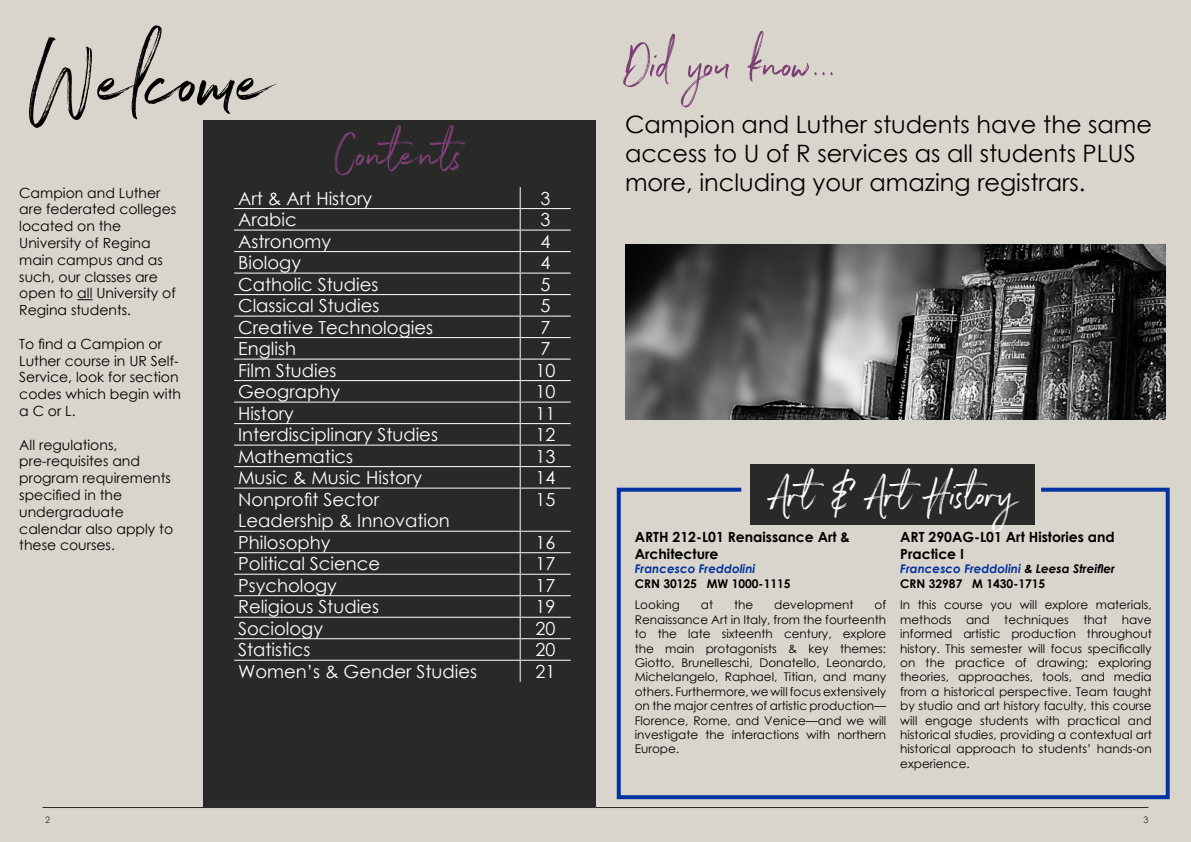
<style>
.page{position:relative;width:1191px;height:842px;background:#dad5cc}
.page>*{position:absolute;margin:0;border:0;box-sizing:border-box;transform-origin:0 0}
.t1{font:100px "Northwell Alt";color:#000}
.t2{font:54px "Northwell Alt";color:#7b3f75}
.t3{font:48px "Northwell Alt";color:#fff}
.t4{font:24px/28.8px "Century Gothic";color:#000}
.t5{font:18px/21.6px "Century Gothic";color:#fff}
.t6{font:14px/16.8px "Century Gothic";color:#000}
.t7{font:700 14px/16.8px "Century Gothic";color:#000}
.t8{font:12px/14.4px "Century Gothic";color:#000;text-align:justify}
.t9{font:italic 700 12px/14.4px "Century Gothic";color:#0033a1}
.t10{font:700 12px "Century Gothic";color:#000}
.t11{font:9px "Century Gothic";color:#292927}
.s1{color:#000}
.s2{font-style:normal;color:#000}
</style>
<div class="page">
<svg style="left:77px;top:299px;width:15px;height:1px"></svg>
<div style="left:751px;top:464px;width:284px;height:60px;background:#292927"></div>
<svg style="left:616px;top:486px;width:554px;height:314px"></svg>
<div style="left:203px;top:120px;width:392px;height:687px;background:#292927"></div>
<hr style="left:43px;top:807px;width:552px;height:1px;background:#292927">
<hr style="left:595px;top:807px;width:553px;height:1px;background:#292927">
<hr style="left:234px;top:208px;width:286px;height:1px;background:#fff">
<hr style="left:520px;top:208px;width:51px;height:1px;background:#fff">
<hr style="left:234px;top:230px;width:286px;height:1px;background:#fff">
<hr style="left:520px;top:230px;width:51px;height:1px;background:#fff">
<hr style="left:234px;top:251px;width:286px;height:1px;background:#fff">
<hr style="left:520px;top:251px;width:51px;height:1px;background:#fff">
<hr style="left:234px;top:273px;width:286px;height:1px;background:#fff">
<hr style="left:520px;top:273px;width:51px;height:1px;background:#fff">
<hr style="left:234px;top:294px;width:286px;height:1px;background:#fff">
<hr style="left:520px;top:294px;width:51px;height:1px;background:#fff">
<hr style="left:234px;top:316px;width:286px;height:1px;background:#fff">
<hr style="left:520px;top:316px;width:51px;height:1px;background:#fff">
<hr style="left:234px;top:337px;width:286px;height:1px;background:#fff">
<hr style="left:520px;top:337px;width:51px;height:1px;background:#fff">
<hr style="left:234px;top:359px;width:286px;height:1px;background:#fff">
<hr style="left:520px;top:359px;width:51px;height:1px;background:#fff">
<hr style="left:234px;top:380px;width:286px;height:1px;background:#fff">
<hr style="left:520px;top:380px;width:51px;height:1px;background:#fff">
<hr style="left:234px;top:402px;width:286px;height:1px;background:#fff">
<hr style="left:520px;top:402px;width:51px;height:1px;background:#fff">
<hr style="left:234px;top:423px;width:286px;height:1px;background:#fff">
<hr style="left:520px;top:423px;width:51px;height:1px;background:#fff">
<hr style="left:234px;top:445px;width:286px;height:1px;background:#fff">
<hr style="left:520px;top:445px;width:51px;height:1px;background:#fff">
<hr style="left:234px;top:466px;width:286px;height:1px;background:#fff">
<hr style="left:520px;top:466px;width:51px;height:1px;background:#fff">
<svg style="left:520px;top:187px;width:1px;height:301px"></svg>
<hr style="left:234px;top:488px;width:286px;height:1px;background:#fff">
<hr style="left:520px;top:488px;width:51px;height:1px;background:#fff">
<hr style="left:520px;top:489px;width:1px;height:42px;background:#fff">
<hr style="left:234px;top:531px;width:286px;height:1px;background:#fff">
<hr style="left:520px;top:531px;width:51px;height:1px;background:#fff">
<hr style="left:234px;top:552px;width:286px;height:1px;background:#fff">
<hr style="left:520px;top:552px;width:51px;height:1px;background:#fff">
<hr style="left:234px;top:574px;width:286px;height:1px;background:#fff">
<hr style="left:520px;top:574px;width:51px;height:1px;background:#fff">
<hr style="left:234px;top:595px;width:286px;height:1px;background:#fff">
<hr style="left:520px;top:595px;width:51px;height:1px;background:#fff">
<hr style="left:234px;top:617px;width:286px;height:1px;background:#fff">
<hr style="left:520px;top:617px;width:51px;height:1px;background:#fff">
<hr style="left:234px;top:638px;width:286px;height:1px;background:#fff">
<hr style="left:520px;top:638px;width:51px;height:1px;background:#fff">
<hr style="left:234px;top:660px;width:286px;height:1px;background:#fff">
<hr style="left:520px;top:660px;width:51px;height:1px;background:#fff">
<svg style="left:520px;top:532px;width:1px;height:150px"></svg>
<img style="left:625px;top:244px;width:540px;height:175px">
<h1 class="t1" style="left:25px;top:8px;width:251px">Welcome</h1>
<h2 class="t2" style="left:333px;top:115px;width:131px">Contents</h2>
<h3 class="t5" style="left:238px;top:187px;width:136px">Art &amp; Art History</h3>
<h3 class="t5" style="left:540px;top:187px;width:11px">3</h3>
<h3 class="t5" style="left:238px;top:208px;width:60px">Arabic</h3>
<h3 class="t5" style="left:540px;top:208px;width:11px">3</h3>
<h3 class="t5" style="left:238px;top:230px;width:94px">Astronomy</h3>
<h3 class="t5" style="left:540px;top:230px;width:11px">4</h3>
<h3 class="t5" style="left:238px;top:251px;width:64px">Biology</h3>
<h3 class="t5" style="left:540px;top:251px;width:11px">4</h3>
<h3 class="t5" style="left:238px;top:273px;width:142px">Catholic Studies</h3>
<h3 class="t5" style="left:540px;top:273px;width:11px">5</h3>
<h3 class="t5" style="left:238px;top:294px;width:143px">Classical Studies</h3>
<h3 class="t5" style="left:540px;top:294px;width:11px">5</h3>
<h3 class="t5" style="left:238px;top:316px;width:196px">Creative Technologies</h3>
<h3 class="t5" style="left:540px;top:316px;width:11px">7</h3>
<h3 class="t5" style="left:238px;top:337px;width:59px">English</h3>
<h3 class="t5" style="left:540px;top:337px;width:11px">7</h3>
<h3 class="t5" style="left:238px;top:359px;width:100px">Film Studies</h3>
<h3 class="t5" style="left:535px;top:359px;width:21px">10</h3>
<h3 class="t5" style="left:238px;top:380px;width:103px">Geography</h3>
<h3 class="t5" style="left:535px;top:380px;width:21px">10</h3>
<h3 class="t5" style="left:238px;top:402px;width:57px">History</h3>
<h3 class="t5" style="left:535px;top:402px;width:21px">11</h3>
<h3 class="t5" style="left:238px;top:423px;width:201px">Interdisciplinary Studies</h3>
<h3 class="t5" style="left:535px;top:423px;width:21px">12</h3>
<h3 class="t5" style="left:238px;top:445px;width:117px">Mathematics</h3>
<h3 class="t5" style="left:535px;top:445px;width:21px">13</h3>
<h3 class="t5" style="left:238px;top:466px;width:185px">Music &amp; Music History</h3>
<h3 class="t5" style="left:535px;top:466px;width:21px">14</h3>
<h3 class="t5" style="left:238px;top:488px;width:213px">Nonprofit Sector<br>Leadership &amp; Innovation</h3>
<h3 class="t5" style="left:535px;top:488px;width:21px">15</h3>
<h3 class="t5" style="left:238px;top:531px;width:94px">Philosophy</h3>
<h3 class="t5" style="left:535px;top:531px;width:21px">16</h3>
<h3 class="t5" style="left:238px;top:552px;width:144px">Political Science</h3>
<h3 class="t5" style="left:535px;top:552px;width:21px">17</h3>
<h3 class="t5" style="left:238px;top:574px;width:100px">Psychology</h3>
<h3 class="t5" style="left:535px;top:574px;width:21px">17</h3>
<h3 class="t5" style="left:238px;top:595px;width:142px">Religious Studies</h3>
<h3 class="t5" style="left:535px;top:595px;width:21px">19</h3>
<h3 class="t5" style="left:238px;top:617px;width:86px">Sociology</h3>
<h3 class="t5" style="left:535px;top:617px;width:21px">20</h3>
<h3 class="t5" style="left:238px;top:638px;width:74px">Statistics</h3>
<h3 class="t5" style="left:535px;top:638px;width:21px">20</h3>
<h3 class="t5" style="left:238px;top:660px;width:240px">Women’s &amp; Gender Studies</h3>
<h3 class="t5" style="left:535px;top:660px;width:21px">21</h3>
<p class="t6" style="left:19px;top:184px;width:158px">Campion and Luther are federated colleges located on the<br>University of Regina main campus and as such, our classes are open to all University of<br>Regina students.</p>
<p class="t6" style="left:19px;top:335px;width:163px">To find a Campion or<br>Luther course in UR Self-<br>Service, look for section codes which begin with a C or L.</p>
<p class="t6" style="left:19px;top:436px;width:155px">All regulations, pre-requisites and program requirements specified in the undergraduate calendar also apply to these courses.</p>
<h2 class="t2" style="left:625px;top:25px;width:212px">Did you know...</h2>
<h3 class="t4" style="left:625px;top:110px;width:528px">Campion and Luther students have the same access to U of R services as all students PLUS more, including your amazing registrars.</h3>
<h3 class="t3" style="left:772px;top:459px;width:244px">Art &amp; Art History</h3>
<p class="t7" style="left:635px;top:528px;width:217px">ARTH 212-L01 Renaissance Art &amp;<br>Architecture</p>
<p class="t9" style="left:635px;top:561px;width:122px">Francesco Freddolini</p>
<p class="t10" style="left:635px;top:574px;width:157px">CRN 30125 MW 1000-1115</p>
<p class="t8" style="left:635px;top:598px;width:47px">Looking</p>
<p class="t8" style="left:701px;top:598px;width:14px">at</p>
<p class="t8" style="left:734px;top:598px;width:21px">the</p>
<p class="t8" style="left:774px;top:598px;width:81px">development</p>
<p class="t7" style="left:900px;top:528px;width:216px">ART 290AG-L01 Art Histories and<br>Practice I</p>
<p class="t9" style="left:900px;top:561px;width:216px">Francesco Freddolini <span class="s1">&amp; Leesa Streifler<br></span><span class="s2">CRN 32987 M 1430-1715</span></p>
<p class="t8" style="left:900px;top:598px;width:253px">In this course you will explore materials, methods and techniques that have informed artistic production throughout history. This semester will focus specifically on the practice of drawing; exploring theories, approaches, tools, and media from a historical perspective. Team taught by studio and art history faculty, this course will engage students with practical and historical studies, providing a contextual art historical approach to students’ hands-on experience.</p>
<p class="t8" style="left:635px;top:598px;width:253px;text-indent:240px">of Renaissance Art in Italy, from the fourteenth to the late sixteenth century, explore the main protagonists &amp; key themes:<br>Giotto, Brunelleschi, Donatello, Leonardo, Michelangelo, Raphael, Titian, and many others. Furthermore, we will focus extensively on the major centres of artistic production— Florence, Rome, and Venice—and we will investigate the interactions with northern Europe.</p>
<p class="t11" style="left:45px;top:813px;width:6px">2</p>
<p class="t11" style="left:1143px;top:813px;width:6px">3</p>
</div>
